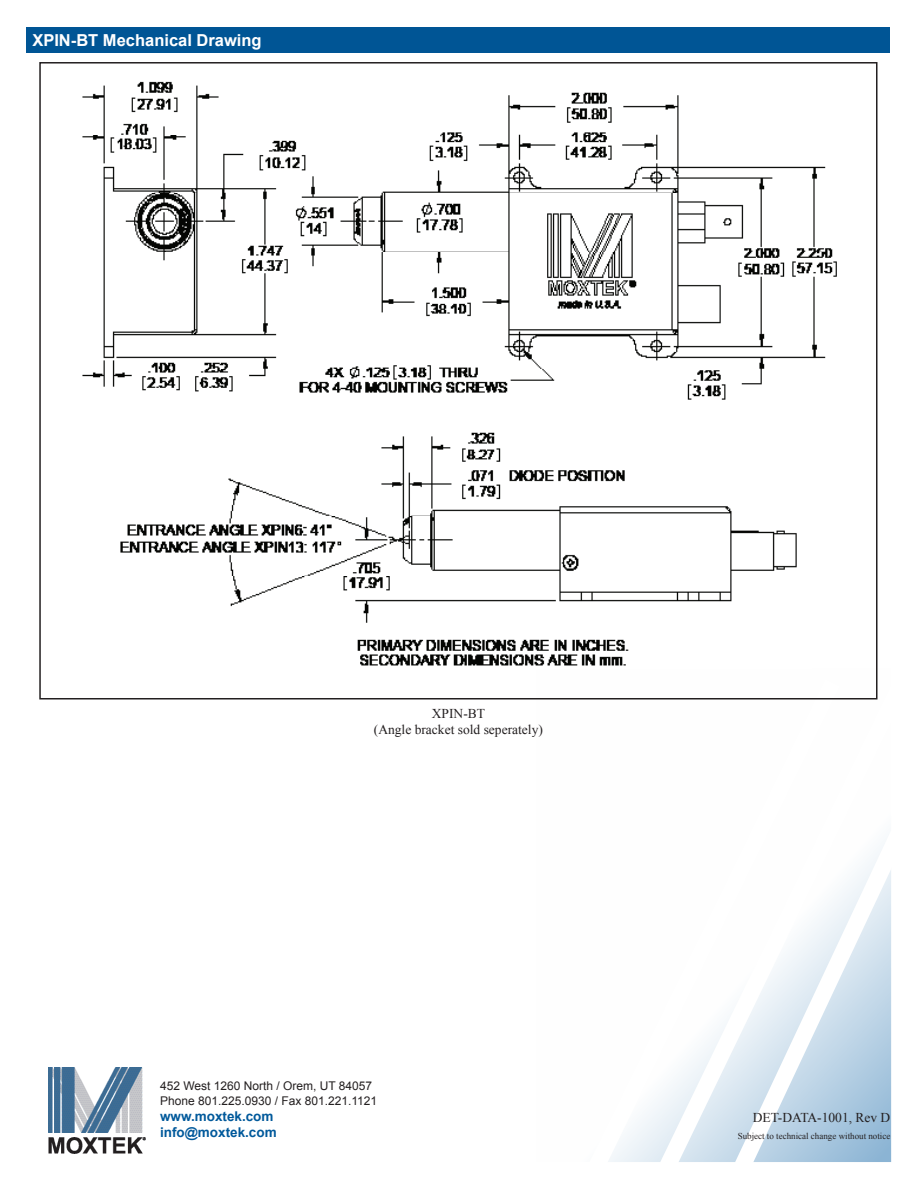
<style>
.page{position:relative;width:918px;height:1188px;background:#fff}
.page>*{position:absolute;margin:0;border:0;box-sizing:border-box;transform-origin:0 0}
.t1{font:700 16.5px "Arial";color:#fff}
.t2{font:13.5px/16.2px "Times New Roman";color:#231f20;text-align:center}
.t3{font:700 13.5px/16.2px "Arial";color:#00599b}
.t4{font:12px/14.4px "Arial";color:#231f20}
.t5{font:9px "Times New Roman";color:#231f20}
</style>
<div class="page">
<svg style="left:855px;top:668px;width:37px;height:494px"></svg>
<svg style="left:572px;top:668px;width:283px;height:494px"></svg>
<img style="left:49px;top:1068px;width:96px;height:86px">
<div style="left:26px;top:27px;width:864px;height:26px;background:#005595"></div>
<img style="left:82px;top:81px;width:755px;height:318px">
<img style="left:120px;top:432px;width:691px;height:237px">
<h1 class="t1" style="left:32px;top:29px;width:231px">XPIN-BT Mechanical Drawing</h1>
<p class="t2" style="left:374px;top:705px;width:171px">XPIN-BT<br>(Angle bracket sold seperately)</p>
<p class="t4" style="left:160px;top:1079px;width:219px">452 West 1260 North / Orem, UT 84057<br>Phone 801.225.0930 / Fax 801.221.1121</p>
<p class="t3" style="left:160px;top:1109px;width:118px">www.moxtek.com info@moxtek.com</p>
<p class="t2" style="left:753px;top:1110px;width:139px">DET-DATA-1001, Rev D</p>
<p class="t5" style="left:738px;top:1130px;width:154px">Subject to technical change without notice</p>
</div>
